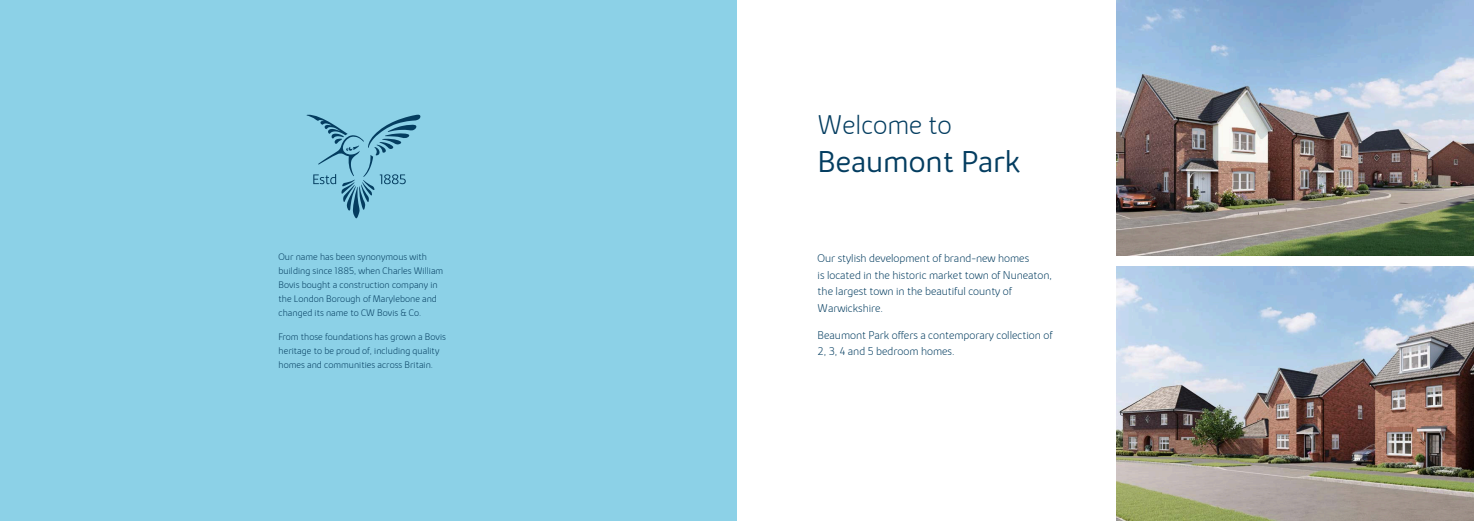
<style>
.page{position:relative;width:1474px;height:521px;background:#fff}
.page>*{position:absolute;margin:0;border:0;box-sizing:border-box;transform-origin:0 0}
.t1{font:300 31.24px "Bovis Sans";color:#043d60}
.t2{font:200 27.3px "Bovis Sans";color:#043d60}
.t3{font:200 11.38px/16.6px "Bovis Sans";color:#043d60}
.t4{font:200 9.62px/14px "Bovis Sans";letter-spacing:.005em;color:#043d60}
</style>
<div class="page">
<div style="left:0;top:0;width:737px;height:521px;background:#8cd1e7"></div>
<svg style="left:306px;top:114px;width:114px;height:105px"></svg>
<img style="left:1116px;top:266px;width:357px;height:255px">
<img style="left:1116px;top:0;width:357px;height:255px">
<p class="t4" style="left:278px;top:250px;width:166px">Our name has been synonymous with building since 1885, when Charles William Bovis bought a construction company in the London Borough of Marylebone and changed its name to CW Bovis &amp; Co.</p>
<p class="t4" style="left:278px;top:330px;width:169px">From those foundations has grown a Bovis heritage to be proud of, including quality homes and communities across Britain.</p>
<h2 class="t2" style="left:817px;top:109px;width:136px">Welcome to</h2>
<h1 class="t1" style="left:817px;top:143px;width:204px">Beaumont Park</h1>
<p class="t3" style="left:817px;top:250px;width:236px">Our stylish development of brand-new homes<br>is located in the historic market town of Nuneaton, the largest town in the beautiful county of Warwickshire.</p>
<p class="t3" style="left:817px;top:326px;width:236px">Beaumont Park offers a contemporary collection of<br>2, 3, 4 and 5 bedroom homes.</p>
</div>
